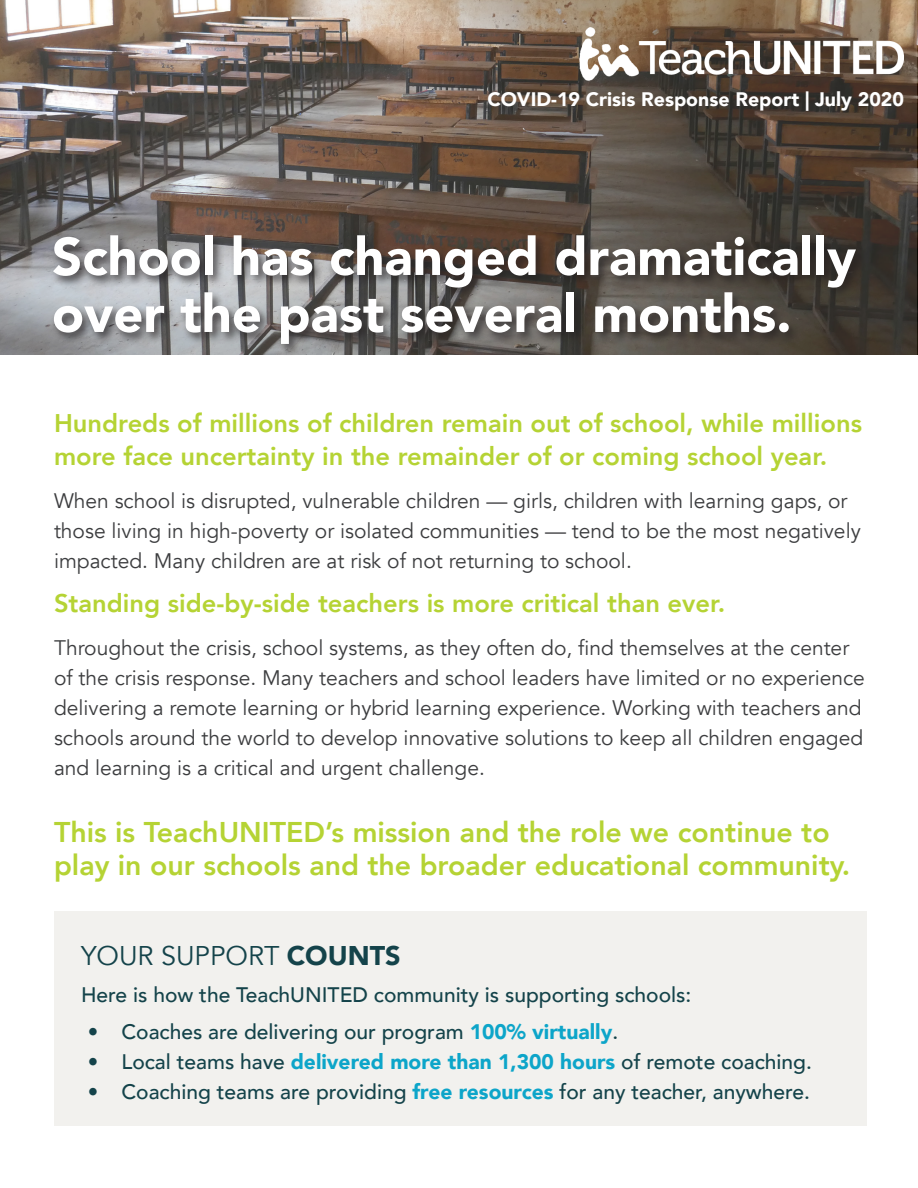
<style>
.page{position:relative;width:918px;height:1188px;background:#fff}
.page>*{position:absolute;margin:0;border:0;box-sizing:border-box;transform-origin:0 0}
.t1{font:900 52.5px/57px "Avenir";color:#fff}
.t2{font:800 28.5px/33px "Avenir";color:#b5d334}
.t3{font:27px "Avenir";color:#14434a}
.t4{font:800 25.5px/33px "Avenir";color:#b5d334}
.t5{font:21px/30px "Avenir";color:#3c3d3f}
.t6{font:500 21px "Avenir";color:#14434a}
.t7{font:900 19.5px "Avenir";color:#fff}
.s1{font-weight:900}
.s2{font-weight:900;color:#0da5c9}
</style>
<div class="page">
<img style="left:0;top:0;width:916px;height:354px">
<div style="left:51px;top:232px;width:817px;height:125px;background:#231f20;opacity:.75"></div>
<img style="left:580px;top:28px;width:324px;height:52px">
<div style="left:54px;top:911px;width:813px;height:215px;background:#f2f1ee"></div>
<p class="t7" style="left:487px;top:82px;width:418px">COVID-19 Crisis Response Report | July 2020</p>
<p class="t1" style="left:52px;top:227px;width:806px">School has changed dramatically over the past several months.</p>
<p class="t4" style="left:54px;top:406px;width:810px">Hundreds of millions of children remain out of school, while millions more face uncertainty in the remainder of or coming school year.</p>
<p class="t5" style="left:54px;top:486px;width:808px">When school is disrupted, vulnerable children — girls, children with learning gaps, or those living in high-poverty or isolated communities — tend to be the most negatively impacted. Many children are at risk of not returning to school.</p>
<p class="t4" style="left:54px;top:586px;width:673px">Standing side-by-side teachers is more critical than ever.</p>
<p class="t5" style="left:54px;top:633px;width:812px">Throughout the crisis, school systems, as they often do, find themselves at the center of the crisis response. Many teachers and school leaders have limited or no experience delivering a remote learning or hybrid learning experience. Working with teachers and schools around the world to develop innovative solutions to keep all children engaged and learning is a critical and urgent challenge.</p>
<p class="t2" style="left:54px;top:815px;width:798px">This is TeachUNITED’s mission and the role we continue to play in our schools and the broader educational community.</p>
<p class="t3" style="left:81px;top:940px;width:321px">YOUR SUPPORT <span class="s1">COUNTS</span></p>
<p class="t6" style="left:81px;top:976px;width:612px">Here is how the TeachUNITED community is supporting schools:</p>
<p class="t6" style="left:88px;top:1013px;width:532px">• Coaches are delivering our program <span class="s2">100% virtually</span>.</p>
<p class="t6" style="left:88px;top:1043px;width:726px">• Local teams have <span class="s2">delivered more than 1,300 hours</span> of remote coaching.</p>
<p class="t6" style="left:88px;top:1073px;width:724px">• Coaching teams are providing <span class="s2">free resources</span> for any teacher, anywhere.</p>
</div>
